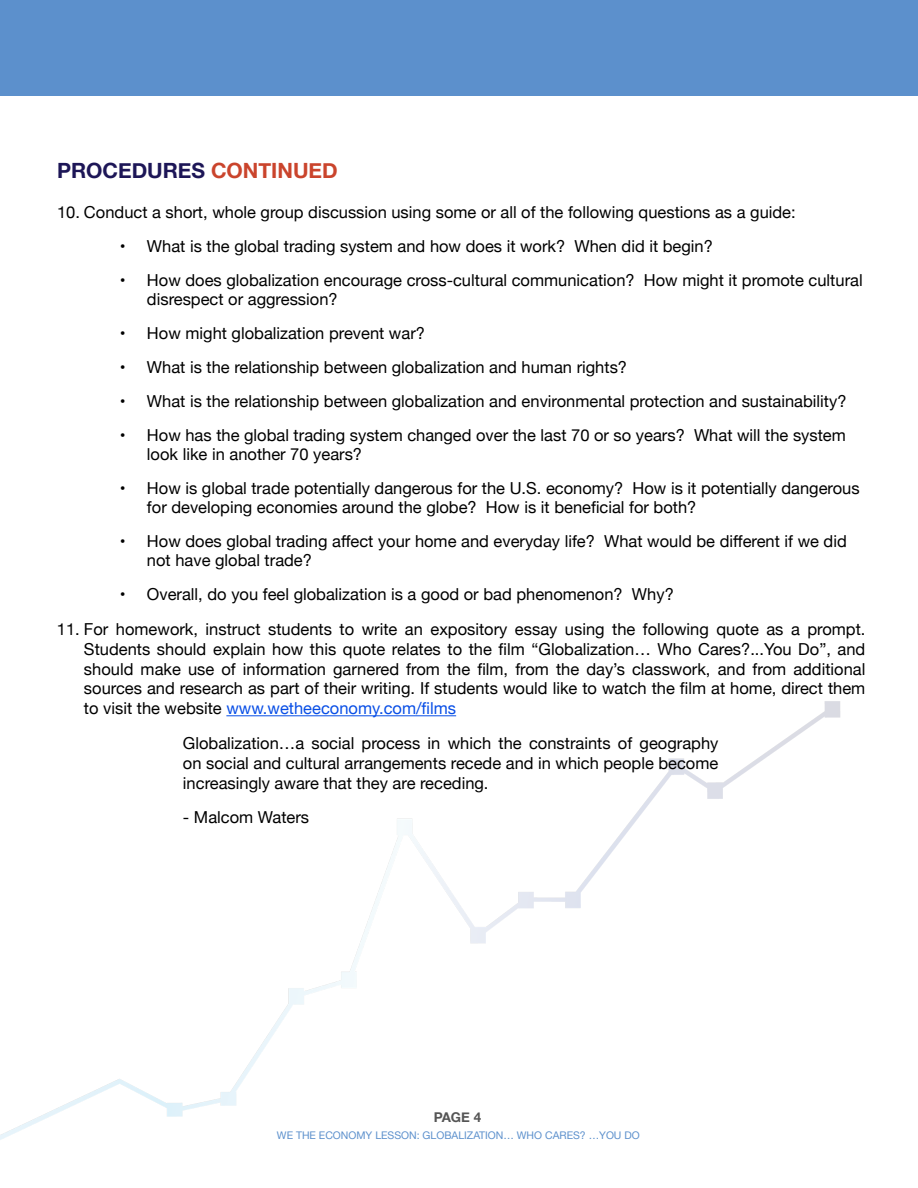
<style>
.page{position:relative;width:918px;height:1188px;background:#fff}
.page>*{position:absolute;margin:0;border:0;box-sizing:border-box;transform-origin:0 0}
.t1{font:700 21px "Helvetica Neue";color:#1d1657}
.t2{font:16.5px/19.8px "Helvetica Neue";color:#000}
.t3{font:700 13.5px "Helvetica Neue";color:#555}
.t4{font:10.5px "Helvetica Neue";color:#5c90cc}
.s1{color:#ca442c}
.s2{color:#084ee6}
</style>
<div class="page">
<img style="left:0;top:701px;width:841px;height:439px">
<div style="left:0;top:0;width:918px;height:96px;background:#5c90cc"></div>
<hr style="left:226px;top:715px;width:230px;height:1px;background:#084ee6">
<p class="t1" style="left:57px;top:154px;width:280px">PROCEDURES <span class="s1">CONTINUED</span></p>
<p class="t2" style="left:57px;top:204px;width:740px">10. Conduct a short, whole group discussion using some or all of the following questions as a guide:</p>
<p class="t2" style="left:120px;top:238px;width:595px">• What is the global trading system and how does it work? When did it begin?</p>
<p class="t2" style="left:147px;top:272px;width:717px;line-height:19px;text-indent:-27px">• How does globalization encourage cross-cultural communication? How might it promote cultural disrespect or aggression?</p>
<p class="t2" style="left:120px;top:325px;width:307px">• How might globalization prevent war?</p>
<p class="t2" style="left:120px;top:359px;width:509px">• What is the relationship between globalization and human rights?</p>
<p class="t2" style="left:120px;top:393px;width:728px">• What is the relationship between globalization and environmental protection and sustainability?</p>
<p class="t2" style="left:147px;top:427px;width:700px;line-height:18.9px;text-indent:-27px">• How has the global trading system changed over the last 70 or so years? What will the system look like in another 70 years?</p>
<p class="t2" style="left:147px;top:480px;width:714px;line-height:18.9px;text-indent:-27px">• How is global trade potentially dangerous for the U.S. economy? How is it potentially dangerous for developing economies around the globe? How is it beneficial for both?</p>
<p class="t2" style="left:147px;top:533px;width:701px;line-height:19px;text-indent:-27px">• How does global trading affect your home and everyday life? What would be different if we did not have global trade?</p>
<p class="t2" style="left:120px;top:585px;width:555px">• Overall, do you feel globalization is a good or bad phenomenon? Why?</p>
<p class="t2" style="left:84px;top:620px;width:783px;text-align:justify;text-indent:-27px">11. For homework, instruct students to write an expository essay using the following quote as a prompt.<br>Students should explain how this quote relates to the film “Globalization… Who Cares?...You Do”, and should make use of information garnered from the film, from the day’s classwork, and from additional sources and research as part of their writing. If students would like to watch the film at home, direct them to visit the website <span class="s2">www.wetheeconomy.com/films</span></p>
<p class="t2" style="left:183px;top:734px;width:537px;text-align:justify">Globalization…a social process in which the constraints of geography on social and cultural arrangements recede and in which people become increasingly aware that they are receding.</p>
<p class="t2" style="left:183px;top:809px;width:128px">- Malcom Waters</p>
<p class="t3" style="left:434px;top:1106px;width:49px">PAGE 4</p>
<p class="t4" style="left:277px;top:1128px;width:364px">WE THE ECONOMY LESSON: Globalization … Who cares? …You Do</p>
</div>
